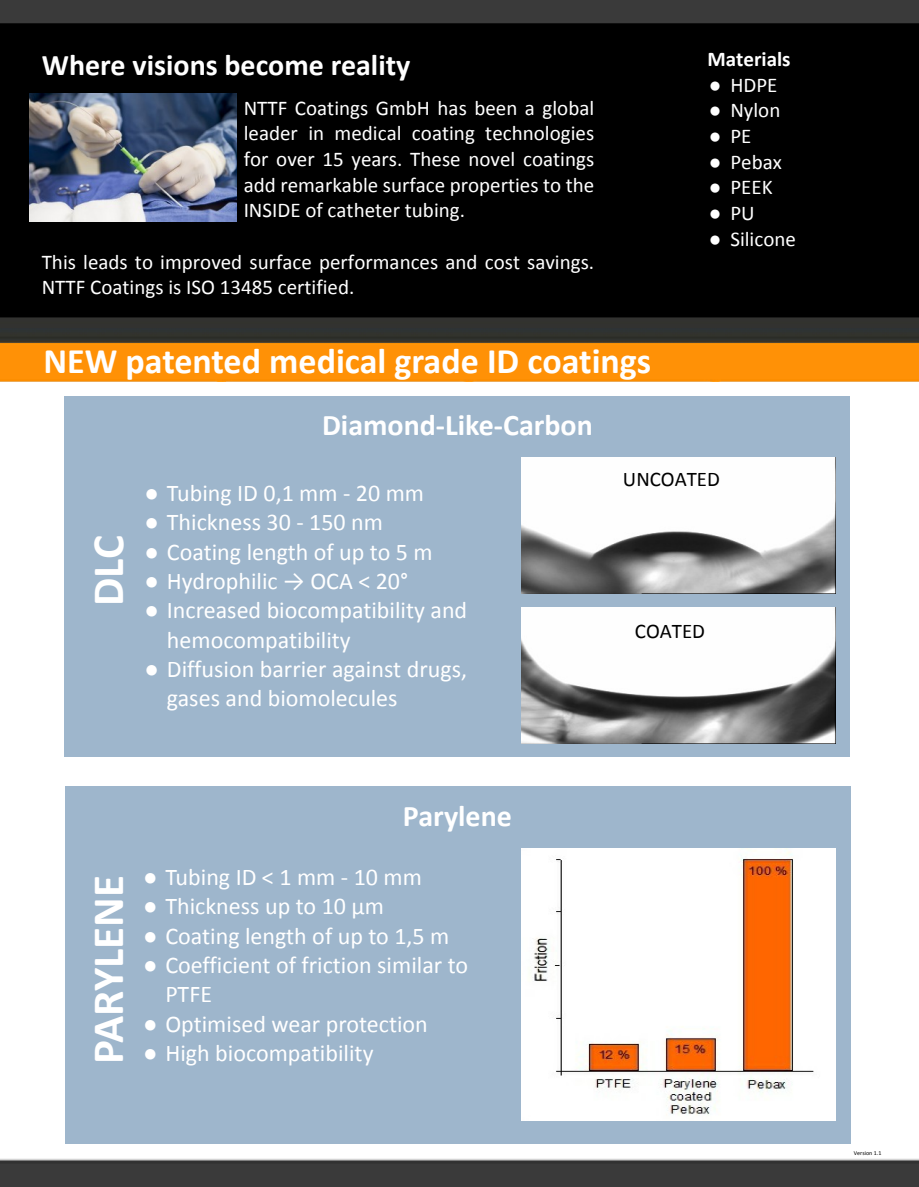
<style>
.page{position:relative;width:919px;height:1187px;background:#fff}
.page>*{position:absolute;margin:0;border:0;box-sizing:border-box;transform-origin:0 0}
.t1{font:700 45px "Calibri";color:#fff}
.t2{font:700 36px "Calibri";color:#fff}
.t3{font:700 30px "Calibri";color:#fff}
.t4{font:24px/29.2px "Calibri";color:#fff}
.t5{font:21px/25.7px "Calibri";color:#fff;text-align:justify}
.t6{font:700 21px "Calibri";color:#fff}
.t7{font:20.85px "Calibri";color:#000}
.t8{font:6px "Calibri";color:#000}
.s1{font-family:"Times New Roman"}
</style>
<div class="page">
<img style="left:0;top:0;width:918px;height:1186px">
<div style="left:0;top:382px;width:918px;height:775px;background:#fff"></div>
<div style="left:65px;top:396px;width:785px;height:360px;background:#9eb6cc"></div>
<div style="left:65px;top:786px;width:785px;height:357px;background:#9eb6cc"></div>
<img style="left:521px;top:457px;width:314px;height:136px">
<img style="left:521px;top:607px;width:314px;height:136px">
<img style="left:30px;top:94px;width:207px;height:128px">
<img style="left:521px;top:848px;width:314px;height:272px">
<p class="t3" style="left:42px;top:52px;width:370px">Where visions become reality</p>
<p class="t6" style="left:707px;top:50px;width:85px">Materials</p>
<p class="t5" style="left:708px;top:74px;width:70px"><span class="s1">●</span> HDPE</p>
<p class="t5" style="left:708px;top:99px;width:73px"><span class="s1">●</span> Nylon</p>
<p class="t5" style="left:708px;top:125px;width:44px"><span class="s1">●</span> PE</p>
<p class="t5" style="left:708px;top:150px;width:75px"><span class="s1">●</span> Pebax</p>
<p class="t5" style="left:708px;top:176px;width:65px"><span class="s1">●</span> PEEK</p>
<p class="t5" style="left:708px;top:202px;width:47px"><span class="s1">●</span> PU</p>
<p class="t5" style="left:708px;top:227px;width:89px"><span class="s1">●</span> Silicone</p>
<p class="t5" style="left:244px;top:97px;width:352px">NTTF Coatings GmbH has been a global leader in medical coating technologies for over 15 years. These novel coatings add remarkable surface properties to the INSIDE of catheter tubing.</p>
<p class="t5" style="left:42px;top:250px;width:554px">This leads to improved surface performances and cost savings.<br>NTTF Coatings is ISO 13485 certified.</p>
<h2 class="t2" style="left:44px;top:346px;width:609px">NEW patented medical grade ID coatings</h2>
<h1 class="t1" style="left:89px;top:606px;width:72px;rotate:-90deg">DLC</h1>
<p class="t3" style="left:322px;top:413px;width:272px">Diamond-Like-Carbon</p>
<p class="t4" style="left:144px;top:480px;width:281px"><span class="s1">●</span> Tubing ID 0,1 mm - 20 mm</p>
<p class="t4" style="left:144px;top:510px;width:240px"><span class="s1">●</span> Thickness 30 - 150 nm</p>
<p class="t4" style="left:144px;top:539px;width:289px"><span class="s1">●</span> Coating length of up to 5 m</p>
<p class="t4" style="left:144px;top:568px;width:265px"><span class="s1">●</span> Hydrophilic → OCA &lt; 20°</p>
<p class="t4" style="left:167px;top:597px;width:302px;text-indent:-22px"><span class="s1">●</span> Increased biocompatibility and hemocompatibility</p>
<p class="t4" style="left:167px;top:656px;width:302px;text-indent:-22px"><span class="s1">●</span> Diffusion barrier against drugs, gases and biomolecules</p>
<p class="t7" style="left:623px;top:470px;width:98px">UNCOATED</p>
<p class="t7" style="left:635px;top:622px;width:72px">COATED</p>
<h1 class="t1" style="left:89px;top:1063px;width:190px;rotate:-90deg">PARYLENE</h1>
<p class="t3" style="left:403px;top:803px;width:110px">Parylene</p>
<p class="t4" style="left:143px;top:864px;width:280px"><span class="s1">●</span> Tubing ID &lt; 1 mm - 10 mm</p>
<p class="t4" style="left:143px;top:893px;width:242px"><span class="s1">●</span> Thickness up to 10 µm</p>
<p class="t4" style="left:143px;top:923px;width:308px"><span class="s1">●</span> Coating length of up to 1,5 m</p>
<p class="t4" style="left:165px;top:952px;width:304px;text-indent:-22px"><span class="s1">●</span> Coefficient of friction similar to<br>PTFE</p>
<p class="t4" style="left:143px;top:1011px;width:286px"><span class="s1">●</span> Optimised wear protection</p>
<p class="t4" style="left:143px;top:1040px;width:232px"><span class="s1">●</span> High biocompatibility</p>
<p class="t8" style="left:853px;top:1150px;width:29px">Version 1.1</p>
</div>
